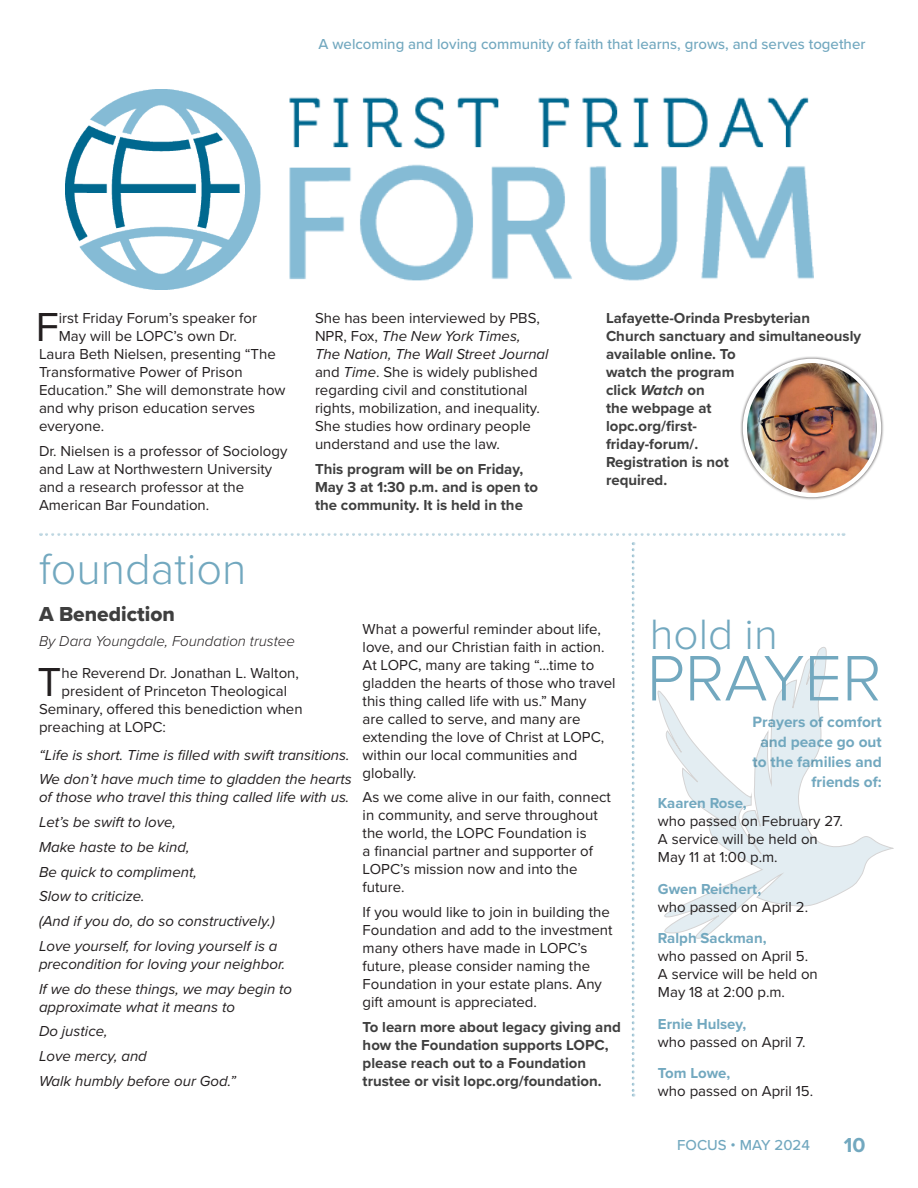
<style>
.page{position:relative;width:918px;height:1188px;background:#fff}
.page>*{position:absolute;margin:0;border:0;box-sizing:border-box;transform-origin:0 0}
.Byline___Quote{font:300 66.6px "Proxima Nova";color:#72a8bf}
.Section_Title{font:300 45px "Proxima Nova";color:#72a8bf}
.Byline___Quote-2{font:300 43.95px "Proxima Nova";color:#72a8bf}
.Body{font:42px "Proxima Nova";color:#231f20}
.Headline{font:21px "Proxima Nova Extrabld";color:#3f3f3f}
.t1{font:700 21px "Proxima Nova";color:#72a8bf}
.Subtitle{font:700 15.45px/20.2px "Proxima Nova";color:#72a8bf;text-align:right}
.Body-2{font:15px/18px "Proxima Nova";color:#231f20}
.Body-3{font:italic 15px/18px "Proxima Nova";color:#231f20}
.Body-4{font:700 15px/18px "Proxima Nova";color:#3f3f3f}
.t2{font:500 15px "Proxima Nova";color:#72a8bf}
.Byline___Quote-3{font:italic 300 15px "Proxima Nova";color:#231f20}
.s1{font-style:italic}
.s2{font-weight:700;color:#72a8bf}
</style>
<div class="page">
<div style="left:740px;top:356px;width:144px;height:144px;background:#231f20;opacity:.75"></div>
<img style="left:745px;top:361px;width:134px;height:134px;border-radius:67px">
<div style="left:743px;top:359px;width:138px;height:138px;border:4px solid #fff;border-radius:50%"></div>
<img style="left:289px;top:97px;width:525px;height:184px">
<img style="left:66px;top:90px;width:195px;height:199px">
<svg style="left:40px;top:533px;width:804px;height:3px"></svg>
<svg style="left:658px;top:647px;width:235px;height:292px"></svg>
<svg style="left:632px;top:542px;width:3px;height:555px"></svg>
<p class="t2" style="left:319px;top:32px;width:548px">A welcoming and loving community of faith that learns, grows, and serves together</p>
<p class="Body" style="left:36px;top:296px;width:25px">F</p>
<p class="Body-2" style="left:59px;top:308px;width:200px">irst Friday Forum’s speaker for</p>
<p class="Body-2" style="left:59px;top:326px;width:179px">May will be LOPC’s own Dr.</p>
<p class="Body-2" style="left:39px;top:344px;width:238px">Laura Beth Nielsen, presenting “The</p>
<p class="Body-2" style="left:39px;top:362px;width:205px">Transformative Power of Prison</p>
<p class="Body-2" style="left:39px;top:380px;width:248px">Education.” She will demonstrate how</p>
<p class="Body-2" style="left:39px;top:398px;width:218px">and why prison education serves</p>
<p class="Body-2" style="left:39px;top:416px;width:67px">everyone.</p>
<p class="Body-2" style="left:39px;top:441px;width:250px">Dr. Nielsen is a professor of Sociology and Law at Northwestern University and a research professor at the<br>American Bar Foundation.</p>
<p class="Body-2" style="left:315px;top:308px;width:235px">She has been interviewed by PBS, NPR, Fox, <span class="s1">The New York Times, The Nation, The Wall Street Journal </span>and <span class="s1">Time</span>. She is widely published regarding civil and constitutional rights, mobilization, and inequality.<br>She studies how ordinary people understand and use the law.</p>
<p class="Body-4" style="left:315px;top:459px;width:225px">This program will be on Friday,<br>May 3 at 1:30 p.m. and is open to the community. It is held in the</p>
<p class="Body-4" style="left:606px;top:308px;width:257px">Lafayette-Orinda Presbyterian<br>Church sanctuary and simultaneously available online. To<br>watch the program<br>click <span class="s1">Watch</span> on<br>the webpage at<br>lopc.org/first-<br>friday-forum/.<br>Registration is not<br>required.</p>
<p class="Section_Title" style="left:39px;top:535px;width:209px">foundation</p>
<p class="Headline" style="left:39px;top:598px;width:137px">A Benediction</p>
<p class="Byline___Quote-3" style="left:39px;top:630px;width:257px">By Dara Youngdale, Foundation trustee</p>
<p class="Body" style="left:38px;top:651px;width:25px">T</p>
<p class="Body-2" style="left:62px;top:663px;width:239px">he Reverend Dr. Jonathan L. Walton,</p>
<p class="Body-2" style="left:62px;top:681px;width:227px">president of Princeton Theological</p>
<p class="Body-2" style="left:39px;top:699px;width:265px">Seminary, offered this benediction when</p>
<p class="Body-2" style="left:39px;top:717px;width:128px">preaching at LOPC:</p>
<p class="Body-3" style="left:39px;top:745px;width:312px">“Life is short. Time is filled with swift transitions.</p>
<p class="Body-3" style="left:39px;top:770px;width:314px">We don’t have much time to gladden the hearts of those who travel this thing called life with us.</p>
<p class="Body-3" style="left:39px;top:812px;width:138px">Let’s be swift to love,</p>
<p class="Body-3" style="left:39px;top:837px;width:152px">Make haste to be kind,</p>
<p class="Body-3" style="left:39px;top:862px;width:159px">Be quick to compliment,</p>
<p class="Body-3" style="left:39px;top:887px;width:107px">Slow to criticize.</p>
<p class="Body-3" style="left:39px;top:911px;width:237px">(And if you do, do so constructively.)</p>
<p class="Body-3" style="left:39px;top:936px;width:248px">Love yourself, for loving yourself is a precondition for loving your neighbor.</p>
<p class="Body-3" style="left:39px;top:979px;width:255px">If we do these things, we may begin to approximate what it means to</p>
<p class="Body-3" style="left:39px;top:1022px;width:70px">Do justice,</p>
<p class="Body-3" style="left:39px;top:1046px;width:109px">Love mercy, and</p>
<p class="Body-3" style="left:39px;top:1071px;width:198px">Walk humbly before our God.”</p>
<p class="Body-2" style="left:363px;top:619px;width:254px">What a powerful reminder about life, love, and our Christian faith in action.<br>At LOPC, many are taking “…time to gladden the hearts of those who travel this thing called life with us.” Many<br>are called to serve, and many are extending the love of Christ at LOPC, within our local communities and globally.</p>
<p class="Body-2" style="left:363px;top:788px;width:250px">As we come alive in our faith, connect in community, and serve throughout the world, the LOPC Foundation is<br>a financial partner and supporter of<br>LOPC’s mission now and into the future.</p>
<p class="Body-2" style="left:363px;top:902px;width:252px">If you would like to join in building the Foundation and add to the investment many others have made in LOPC’s future, please consider naming the Foundation in your estate plans. Any gift amount is appreciated.</p>
<p class="Body-4" style="left:363px;top:1018px;width:260px">To learn more about legacy giving and how the Foundation supports LOPC, please reach out to a Foundation trustee or visit lopc.org/foundation.</p>
<p class="Byline___Quote-2" style="left:650px;top:602px;width:130px">hold in</p>
<p class="Byline___Quote" style="left:647px;top:629px;width:236px">PRAYER</p>
<p class="Subtitle" style="left:752px;top:711px;width:131px">Prayers of comfort and peace go out to the families and friends of:</p>
<p class="Body-2" style="left:658px;top:794px;width:187px"><span class="s2">Kaaren Rose,<br></span>who passed on February 27.<br>A service will be held on<br>May 11 at 1:00 p.m.</p>
<p class="Body-2" style="left:658px;top:879px;width:152px"><span class="s2">Gwen Reichert,<br></span>who passed on April 2.</p>
<p class="Body-2" style="left:658px;top:929px;width:161px"><span class="s2">Ralph Sackman,<br></span>who passed on April 5.<br>A service will be held on<br>May 18 at 2:00 p.m.</p>
<p class="Body-2" style="left:658px;top:1014px;width:149px"><span class="s2">Ernie Hulsey,<br></span>who passed on April 7.</p>
<p class="Body-2" style="left:658px;top:1064px;width:157px"><span class="s2">Tom Lowe,<br></span>who passed on April 15.</p>
<p class="t2" style="left:677px;top:1134px;width:134px">FOCUS • MAY 2024</p>
<h3 class="t1" style="left:844px;top:1129px;width:23px">10</h3>
</div>
